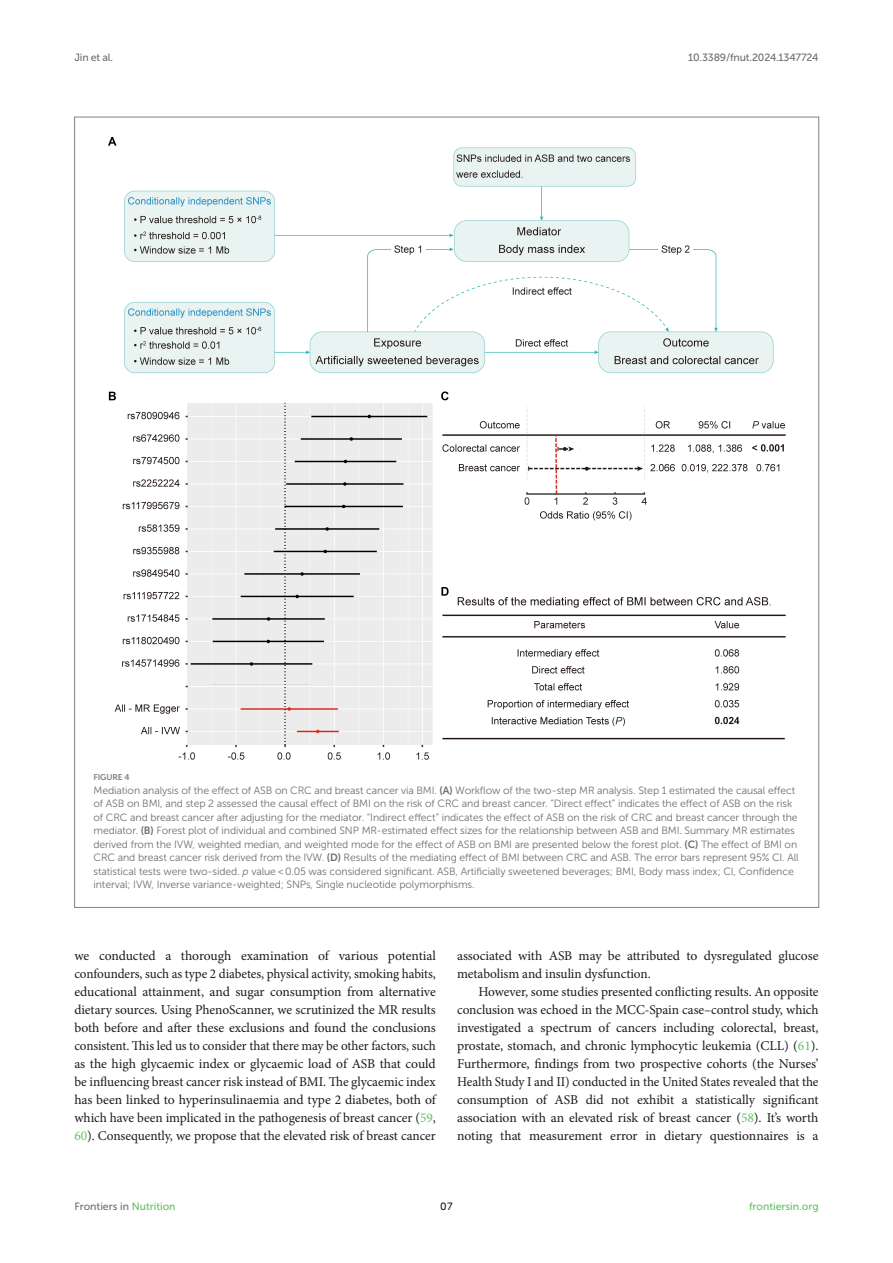
<style>
.page{position:relative;width:893px;height:1263px;background:#fff}
.page>*{position:absolute;margin:0;border:0;box-sizing:border-box;transform-origin:0 0}
.TEXT{font:13.5px/18px "Minion Pro";letter-spacing:-.005em;color:#1b1c1b;text-align:justify}
.FIG_LEG{font:10.5px/13.5px "Museo Sans 300";letter-spacing:-.01em;color:#706f70}
.t1{font:10.5px "Museo Sans 500";letter-spacing:-.015em;color:#706f70}
.t2{font:10.5px "Museo Sans 500";color:#65c161}
.t3{font:10.5px "Museo Sans 500";color:#1b1c1b}
.FIG_HD{font:8.25px "Museo Sans 700";letter-spacing:-.01em;color:#7e7f7f}
.s1{font-family:"Museo Sans 700"}
.s2{font-style:italic}
.s3{color:#65c161}
</style>
<div class="page">
<img style="left:108px;top:137px;width:678px;height:623px">
<p class="t1" style="left:74px;top:51px;width:40px">Jin et al.</p>
<p class="t1" style="left:688px;top:51px;width:132px">10.3389/fnut.2024.1347724</p>
<p class="FIG_HD" style="left:94px;top:773px;width:37px">FIGURE 4</p>
<p class="FIG_LEG" style="left:94px;top:784px;width:707px">Mediation analysis of the effect of ASB on CRC and breast cancer via BMI. <span class="s1">(A)</span> Workflow of the two-step MR analysis. Step 1 estimated the causal effect of ASB on BMI, and step 2 assessed the causal effect of BMI on the risk of CRC and breast cancer. “Direct effect” indicates the effect of ASB on the risk of CRC and breast cancer after adjusting for the mediator. “Indirect effect” indicates the effect of ASB on the risk of CRC and breast cancer through the mediator. <span class="s1">(B)</span> Forest plot of individual and combined SNP MR-estimated effect sizes for the relationship between ASB and BMI. Summary MR estimates derived from the IVW, weighted median, and weighted mode for the effect of ASB on BMI are presented below the forest plot. <span class="s1">(C)</span> The effect of BMI on CRC and breast cancer risk derived from the IVW. <span class="s1">(D)</span> Results of the mediating effect of BMI between CRC and ASB. The error bars represent 95% CI. All statistical tests were two-sided. <span class="s2">p</span> value &lt; 0.05 was considered significant. ASB, Artificially sweetened beverages; BMI, Body mass index; CI, Confidence interval; IVW, Inverse variance-weighted; SNPs, Single nucleotide polymorphisms.</p>
<p class="TEXT" style="left:74px;top:947px;width:363px">we conducted a thorough examination of various potential confounders, such as type 2 diabetes, physical activity, smoking habits, educational attainment, and sugar consumption from alternative dietary sources. Using PhenoScanner, we scrutinized the MR results both before and after these exclusions and found the conclusions consistent. This led us to consider that there may be other factors, such as the high glycaemic index or glycaemic load of ASB that could be influencing breast cancer risk instead of BMI. The glycaemic index has been linked to hyperinsulinaemia and type 2 diabetes, both of which have been implicated in the pathogenesis of breast cancer (<span class="s3">59</span>, <span class="s3">60</span>). Consequently, we propose that the elevated risk of breast cancer</p>
<p class="TEXT" style="left:457px;top:947px;width:363px">associated with ASB may be attributed to dysregulated glucose metabolism and insulin dysfunction.</p>
<p class="TEXT" style="left:457px;top:983px;width:363px;text-indent:21px">However, some studies presented conflicting results. An opposite conclusion was echoed in the MCC-Spain case–control study, which investigated a spectrum of cancers including colorectal, breast, prostate, stomach, and chronic lymphocytic leukemia (CLL) (<span class="s3">61</span>).<br>Furthermore, findings from two prospective cohorts (the Nurses’ Health Study I and II) conducted in the United States revealed that the consumption of ASB did not exhibit a statistically significant association with an elevated risk of breast cancer (<span class="s3">58</span>). It’s worth noting that measurement error in dietary questionnaires is a</p>
<p class="t1" style="left:74px;top:1200px;width:103px">Frontiers in <span class="s3">Nutrition</span></p>
<p class="t3" style="left:440px;top:1200px;width:14px">07</p>
<p class="t2" style="left:749px;top:1200px;width:71px">frontiersin.org</p>
</div>
